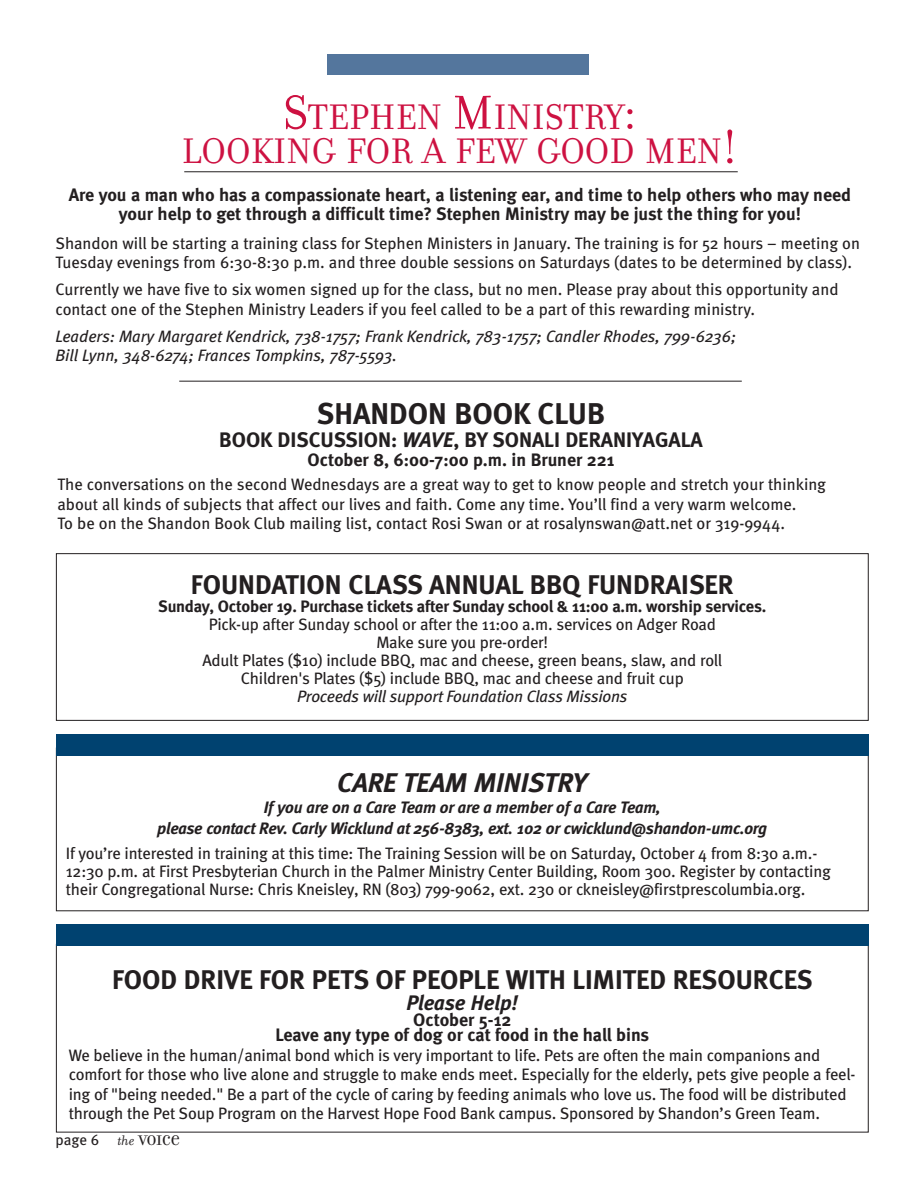
<style>
.page{position:relative;width:918px;height:1188px;background:#fff}
.page>*{position:absolute;margin:0;border:0;box-sizing:border-box;transform-origin:0 0}
.t1{font:38.25px/34.5px "Filosofia";color:#cd1141;text-align:center}
.t2{font:700 30px "Meta";color:#231f20}
.t3{font:700 27px "Meta";color:#231f20}
.t4{font:italic 700 27px "Meta";color:#231f20}
.t5{font:700 21px "Meta";color:#231f20}
.t6{font:italic 700 21px "Meta";color:#231f20}
.t7{font:700 18px/15px "Meta";color:#231f20;text-align:center}
.t8{font:16.5px/19.5px "Meta";letter-spacing:-.01em;color:#231f20}
.t9{font:italic 16.5px/19.5px "Meta";letter-spacing:-.01em;color:#231f20}
.t10{font:italic 700 16.5px/21px "Meta";letter-spacing:-.01em;color:#231f20;text-align:center}
.t11{font:700 16.5px "Meta";letter-spacing:-.015em;color:#231f20}
.t12{font:15px "Meta";color:#231f20}
.s1{font-size:51px}
.s2{font-style:italic}
.s3{font-family:"Filosofia";font-style:italic}
.s4{font-family:"Filosofia Unicase"}
</style>
<div class="page">
<div style="left:327px;top:54px;width:262px;height:20px;background:#54769d"></div>
<div style="left:56px;top:924px;width:813px;height:21px;background:#004270"></div>
<hr style="left:179px;top:381px;width:563px;height:1px;background:#231f20">
<hr style="left:184px;top:171px;width:554px;height:1px;background:#231f20">
<div style="left:56px;top:734px;width:813px;height:22px;background:#004270"></div>
<div style="left:56px;top:553px;width:813px;height:168px;border:1px solid #231f20"></div>
<h1 class="t1" style="left:182px;top:98px;width:558px"><span class="s1">S</span>TEPHEN <span class="s1">M</span>INISTRY<span class="s1">:<br></span>LOOKING FOR A FEW GOOD MEN<span class="s1">!</span></h1>
<p class="t7" style="left:69px;top:184px;width:784px;line-height:19.5px">Are you a man who has a compassionate heart, a listening ear, and time to help others who may need your help to get through a difficult time? Stephen Ministry may be just the thing for you!</p>
<p class="t8" style="left:55px;top:235px;width:806px">Shandon will be starting a training class for Stephen Ministers in January. The training is for 52 hours – meeting on<br>Tuesday evenings from 6:30-8:30 p.m. and three double sessions on Saturdays (dates to be determined by class).</p>
<p class="t8" style="left:55px;top:281px;width:785px">Currently we have five to six women signed up for the class, but no men. Please pray about this opportunity and contact one of the Stephen Ministry Leaders if you feel called to be a part of this rewarding ministry.</p>
<p class="t9" style="left:55px;top:328px;width:682px">Leaders: Mary Margaret Kendrick, 738-1757; Frank Kendrick, 783-1757; Candler Rhodes, 799-6236;<br>Bill Lynn, 348-6274; Frances Tompkins, 787-5593.</p>
<h2 class="t2" style="left:317px;top:396px;width:290px">SHANDON BOOK CLUB</h2>
<p class="t5" style="left:219px;top:427px;width:485px">BOOK DISCUSSION: <span class="s2">WAVE</span>, BY SONALI DERANIYAGALA</p>
<p class="t7" style="left:308px;top:452px;width:308px">October 8, 6:00-7:00 p.m. in Bruner 221</p>
<p class="t8" style="left:58px;top:477px;width:770px">The conversations on the second Wednesdays are a great way to get to know people and stretch your thinking about all kinds of subjects that affect our lives and faith. Come any time. You’ll find a very warm welcome.<br>To be on the Shandon Book Club mailing list, contact Rosi Swan or at rosalynswan@att.net or 319-9944.</p>
<h3 class="t3" style="left:191px;top:569px;width:544px">FOUNDATION CLASS ANNUAL BBQ FUNDRAISER</h3>
<p class="t11" style="left:158px;top:597px;width:610px">Sunday, October 19. Purchase tickets after Sunday school &amp; 11:00 a.m. worship services.</p>
<p class="t8" style="left:202px;top:617px;width:521px;line-height:18px;text-align:center">Pick-up after Sunday school or after the 11:00 a.m. services on Adger Road Make sure you pre-order!<br>Adult Plates ($10) include BBQ, mac and cheese, green beans, slaw, and roll Children's Plates ($5) include BBQ, mac and cheese and fruit cup</p>
<p class="t9" style="left:297px;top:688px;width:332px">Proceeds will support Foundation Class Missions</p>
<h3 class="t4" style="left:338px;top:773px;width:251px">CARE TEAM MINISTRY</h3>
<p class="t10" style="left:157px;top:798px;width:612px">If you are on a Care Team or are a member of a Care Team,<br>please contact Rev. Carly Wicklund at 256-8383, ext. 102 or cwicklund@shandon-umc.org</p>
<p class="t8" style="left:66px;top:846px;width:767px;line-height:18px">If you’re interested in training at this time: The Training Session will be on Saturday, October 4 from 8:30 a.m.-<br>12:30 p.m. at First Presbyterian Church in the Palmer Ministry Center Building, Room 300. Register by contacting their Congregational Nurse: Chris Kneisley, RN (803) 799-9062, ext. 230 or ckneisley@firstprescolumbia.org.</p>
<h3 class="t3" style="left:112px;top:963px;width:702px">FOOD DRIVE FOR PETS OF PEOPLE WITH LIMITED RESOURCES</h3>
<p class="t6" style="left:407px;top:995px;width:113px">Please Help!</p>
<p class="t7" style="left:275px;top:1012px;width:375px">October 5-12<br>Leave any type of dog or cat food in the hall bins</p>
<p class="t8" style="left:69px;top:1047px;width:788px">We believe in the human/animal bond which is very important to life. Pets are often the main companions and comfort for those who live alone and struggle to make ends meet. Especially for the elderly, pets give people a feel&shy;ing of "being needed." Be a part of the cycle of caring by feeding animals who love us. The food will be distributed through the Pet Soup Program on the Harvest Hope Food Bank campus. Sponsored by Shandon’s Green Team.</p>
<p class="t12" style="left:56px;top:1135px;width:126px">page 6 <span class="s3">the</span> <span class="s4">VOICE</span></p>
</div>
